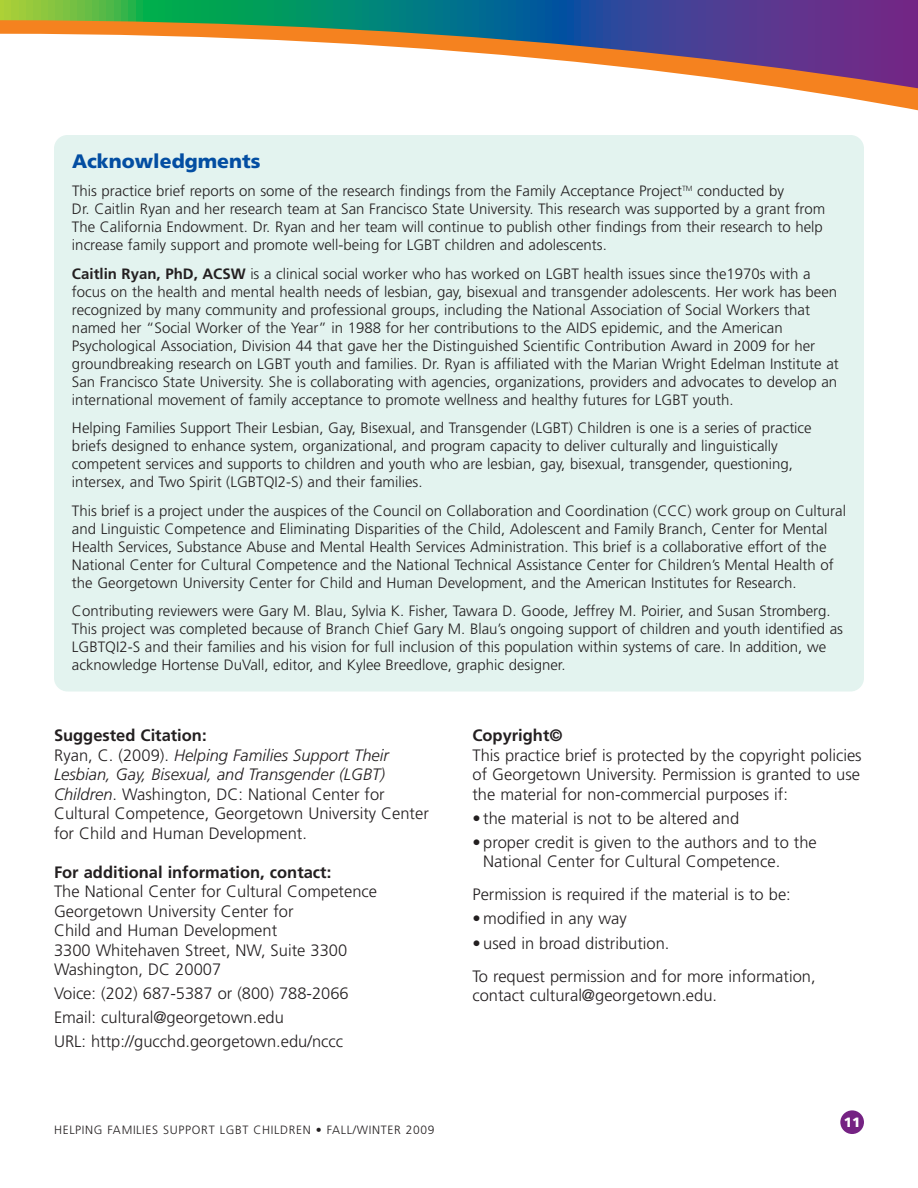
<style>
.page{position:relative;width:918px;height:1188px;background:#fff}
.page>*{position:absolute;margin:0;border:0;box-sizing:border-box;transform-origin:0 0}
.t1{font:900 19.5px "Frutiger";color:#034ea2}
.t2{font:300 16.5px/19.5px "Frutiger";color:#231f20}
.t3{font:700 16.5px "Frutiger";color:#231f20}
.t4{font:300 15px/18px "Frutiger";color:#231f20}
.t5{font:900 13.5px "Frutiger";color:#fff}
.t6{font:300 12px "Frutiger";letter-spacing:.055em;color:#231f20}
.s1{font-weight:700}
.s2{font-style:italic}
</style>
<div class="page">
<svg style="left:0;top:0;width:918px;height:20px;background:#2f7277"></svg>
<svg style="left:0;top:20px;width:918px;height:91px"></svg>
<div style="left:840px;top:1110px;width:24px;height:24px;background:#752283;border-radius:50%"></div>
<div style="left:54px;top:135px;width:810px;height:557px;background:#e3f3ef;border-radius:14px"></div>
<h1 class="t1" style="left:72px;top:153px;width:190px">Acknowledgments</h1>
<p class="t4" style="left:72px;top:183px;width:755px">This practice brief reports on some of the research findings from the Family Acceptance Project<sup>TM</sup> conducted by<br>Dr. Caitlin Ryan and her research team at San Francisco State University. This research was supported by a grant from The California Endowment. Dr. Ryan and her team will continue to publish other findings from their research to help increase family support and promote well-being for LGBT children and adolescents.</p>
<p class="t4" style="left:72px;top:266px;width:768px"><span class="s1">Caitlin Ryan, PhD, ACSW</span> is a clinical social worker who has worked on LGBT health issues since the1970s with a focus on the health and mental health needs of lesbian, gay, bisexual and transgender adolescents. Her work has been recognized by many community and professional groups, including the National Association of Social Workers that named her “Social Worker of the Year” in 1988 for her contributions to the AIDS epidemic, and the American Psychological Association, Division 44 that gave her the Distinguished Scientific Contribution Award in 2009 for her groundbreaking research on LGBT youth and families. Dr. Ryan is affiliated with the Marian Wright Edelman Institute at San Francisco State University. She is collaborating with agencies, organizations, providers and advocates to develop an international movement of family acceptance to promote wellness and healthy futures for LGBT youth.</p>
<p class="t4" style="left:72px;top:420px;width:741px">Helping Families Support Their Lesbian, Gay, Bisexual, and Transgender (LGBT) Children is one is a series of practice briefs designed to enhance system, organizational, and program capacity to deliver culturally and linguistically competent services and supports to children and youth who are lesbian, gay, bisexual, transgender, questioning, intersex, and Two Spirit (LGBTQI2-S) and their families.</p>
<p class="t4" style="left:72px;top:502px;width:776px">This brief is a project under the auspices of the Council on Collaboration and Coordination (CCC) work group on Cultural and Linguistic Competence and Eliminating Disparities of the Child, Adolescent and Family Branch, Center for Mental Health Services, Substance Abuse and Mental Health Services Administration. This brief is a collaborative effort of the National Center for Cultural Competence and the National Technical Assistance Center for Children’s Mental Health of the Georgetown University Center for Child and Human Development, and the American Institutes for Research.</p>
<p class="t4" style="left:72px;top:603px;width:773px">Contributing reviewers were Gary M. Blau, Sylvia K. Fisher, Tawara D. Goode, Jeffrey M. Poirier, and Susan Stromberg.<br>This project was completed because of Branch Chief Gary M. Blau’s ongoing support of children and youth identified as LGBTQI2-S and their families and his vision for full inclusion of this population within systems of care. In addition, we acknowledge Hortense DuVall, editor, and Kylee Breedlove, graphic designer.</p>
<p class="t2" style="left:54px;top:727px;width:376px"><span class="s1">Suggested Citation:<br></span>Ryan, C. (2009). <span class="s2">Helping Families Support Their Lesbian, Gay, Bisexual, and Transgender (LGBT)<br>Children</span>. Washington, DC: National Center for Cultural Competence, Georgetown University Center for Child and Human Development.</p>
<p class="t3" style="left:54px;top:865px;width:279px">For additional information, contact:</p>
<p class="t2" style="left:54px;top:883px;width:325px">The National Center for Cultural Competence Georgetown University Center for<br>Child and Human Development<br>3300 Whitehaven Street, NW, Suite 3300<br>Washington, DC 20007</p>
<p class="t2" style="left:54px;top:983px;width:296px;line-height:24px">Voice: (202) 687-5387 or (800) 788-2066<br>Email: cultural@georgetown.edu<br>URL: http://gucchd.georgetown.edu/nccc</p>
<p class="t6" style="left:54px;top:1125px;width:382px">HELPING FAMILIES SUPPORT LGBT CHILDREN • FALL/WINTER 2009</p>
<p class="t3" style="left:472px;top:729px;width:92px">Copyright©</p>
<p class="t2" style="left:472px;top:747px;width:391px;text-align:justify">This practice brief is protected by the copyright policies of Georgetown University. Permission is granted to use the material for non-commercial purposes if:</p>
<p class="t2" style="left:472px;top:810px;width:268px">• the material is not to be altered and</p>
<p class="t2" style="left:483px;top:834px;width:335px;text-indent:-11px">• proper credit is given to the authors and to the<br>National Center for Cultural Competence.</p>
<p class="t2" style="left:472px;top:886px;width:320px">Permission is required if the material is to be:</p>
<p class="t2" style="left:472px;top:910px;width:156px">• modified in any way</p>
<p class="t2" style="left:472px;top:928px;width:345px;line-height:33px">• used in broad distribution.<br>To request permission and for more information,</p>
<p class="t2" style="left:472px;top:987px;width:246px">contact cultural@georgetown.edu.</p>
<p class="t5" style="left:844px;top:1117px;width:18px">11</p>
</div>
